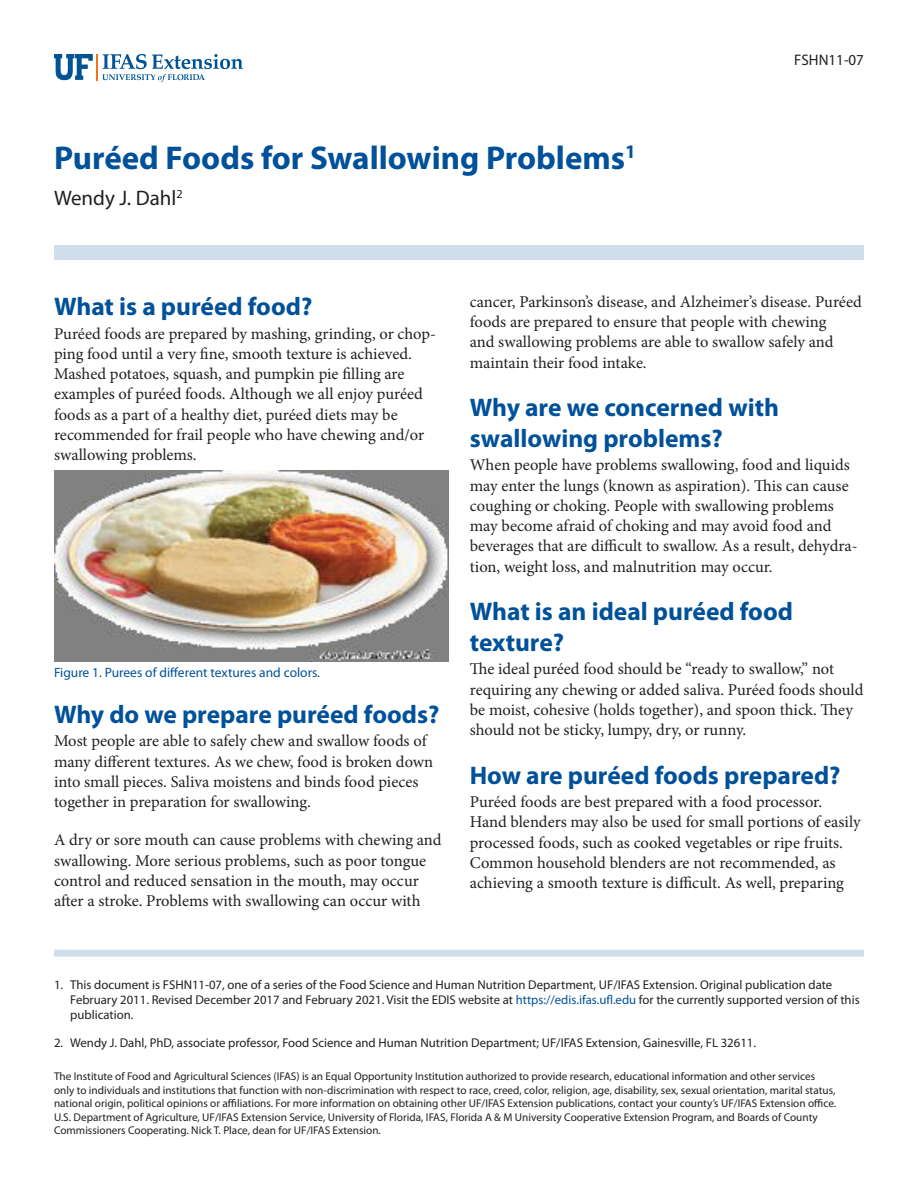
<style>
.page{position:relative;width:918px;height:1188px;background:#fff}
.page>*{position:absolute;margin:0;border:0;box-sizing:border-box;transform-origin:0 0}
.TitleRegular{font:700 33px "Myriad Pro";color:#01519a}
.SectionHeading0{font:700 25.5px/30.6px "Myriad Pro";color:#01519a}
.Author{font:21px "Myriad Pro";color:#231f20}
.Paragraph{font:16.5px/20.2px "Minion Pro";color:#231f20}
.PubNumber{font:15.3px "Myriad Pro";color:#231f20}
.t1{font:13.5px "Myriad Pro";color:#01519a}
.t2{font:12.75px/15.3px "Myriad Pro";color:#231f20}
.Disclaimer{font:11.25px/13.5px "Myriad Pro";color:#231f20}
.s1{color:#01519a}
</style>
<div class="page">
<svg style="left:54px;top:54px;width:189px;height:28px"></svg>
<div style="left:54px;top:245px;width:810px;height:15px;background:#d0deeb"></div>
<div style="left:54px;top:950px;width:810px;height:7px;background:#d0deeb"></div>
<img style="left:54px;top:471px;width:394px;height:191px">
<p class="TitleRegular" style="left:54px;top:136px;width:583px">Puréed Foods for Swallowing Problems<sup>1</sup></p>
<p class="Author" style="left:54px;top:185px;width:130px">Wendy J. Dahl<sup>2</sup></p>
<p class="PubNumber" style="left:794px;top:51px;width:71px">FSHN11-07</p>
<p class="SectionHeading0" style="left:54px;top:290px;width:260px">What is a puréed food?</p>
<p class="Paragraph" style="left:54px;top:323px;width:384px">Puréed foods are prepared by mashing, grinding, or chop&shy;ping food until a very fine, smooth texture is achieved.<br>Mashed potatoes, squash, and pumpkin pie filling are examples of puréed foods. Although we all enjoy puréed foods as a part of a healthy diet, puréed diets may be recommended for frail people who have chewing and/or swallowing problems.</p>
<p class="t1" style="left:54px;top:664px;width:268px">Figure 1. Purees of different textures and colors.</p>
<p class="SectionHeading0" style="left:54px;top:698px;width:387px">Why do we prepare puréed foods?</p>
<p class="Paragraph" style="left:54px;top:731px;width:381px">Most people are able to safely chew and swallow foods of many different textures. As we chew, food is broken down into small pieces. Saliva moistens and binds food pieces together in preparation for swallowing.</p>
<p class="Paragraph" style="left:54px;top:830px;width:389px">A dry or sore mouth can cause problems with chewing and swallowing. More serious problems, such as poor tongue control and reduced sensation in the mouth, may occur after a stroke. Problems with swallowing can occur with</p>
<p class="Paragraph" style="left:470px;top:292px;width:394px">cancer, Parkinson’s disease, and Alzheimer’s disease. Puréed foods are prepared to ensure that people with chewing<br>and swallowing problems are able to swallow safely and maintain their food intake.</p>
<p class="SectionHeading0" style="left:470px;top:392px;width:311px">Why are we concerned with swallowing problems?</p>
<p class="Paragraph" style="left:470px;top:455px;width:389px">When people have problems swallowing, food and liquids may enter the lungs (known as aspiration). This can cause coughing or choking. People with swallowing problems may become afraid of choking and may avoid food and beverages that are difficult to swallow. As a result, dehydra&shy;tion, weight loss, and malnutrition may occur.</p>
<p class="SectionHeading0" style="left:470px;top:596px;width:325px">What is an ideal puréed food texture?</p>
<p class="Paragraph" style="left:470px;top:659px;width:395px">The ideal puréed food should be “ready to swallow,” not requiring any chewing or added saliva. Puréed foods should be moist, cohesive (holds together), and spoon thick. They should not be sticky, lumpy, dry, or runny.</p>
<p class="SectionHeading0" style="left:470px;top:759px;width:372px">How are puréed foods prepared?</p>
<p class="Paragraph" style="left:470px;top:792px;width:392px">Puréed foods are best prepared with a food processor.<br>Hand blenders may also be used for small portions of easily processed foods, such as cooked vegetables or ripe fruits.<br>Common household blenders are not recommended, as achieving a smooth texture is difficult. As well, preparing</p>
<p class="t2" style="left:70px;top:977px;width:791px;text-indent:-16px">1. This document is FSHN11-07, one of a series of the Food Science and Human Nutrition Department, UF/IFAS Extension. Original publication date<br>February 2011. Revised December 2017 and February 2021. Visit the EDIS website at <span class="s1">https://edis.ifas.ufl.edu</span> for the currently supported version of this publication.</p>
<p class="t2" style="left:54px;top:1035px;width:704px">2. Wendy J. Dahl, PhD, associate professor, Food Science and Human Nutrition Department; UF/IFAS Extension, Gainesville, FL 32611.</p>
<p class="Disclaimer" style="left:54px;top:1069px;width:784px">The Institute of Food and Agricultural Sciences (IFAS) is an Equal Opportunity Institution authorized to provide research, educational information and other services only to individuals and institutions that function with non-discrimination with respect to race, creed, color, religion, age, disability, sex, sexual orientation, marital status, national origin, political opinions or affiliations. For more information on obtaining other UF/IFAS Extension publications, contact your county’s UF/IFAS Extension office.<br>U.S. Department of Agriculture, UF/IFAS Extension Service, University of Florida, IFAS, Florida A &amp; M University Cooperative Extension Program, and Boards of County Commissioners Cooperating. Nick T. Place, dean for UF/IFAS Extension.</p>
</div>
